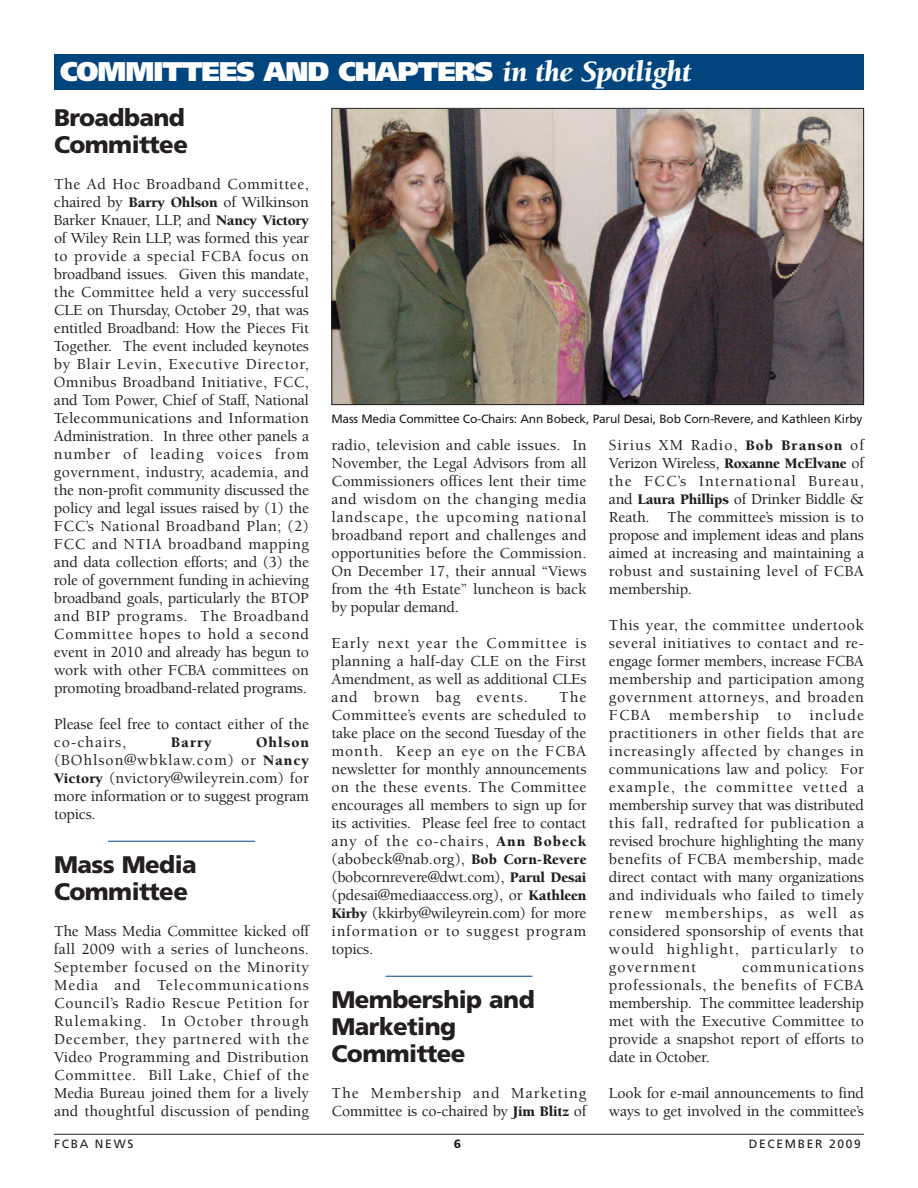
<style>
.page{position:relative;width:918px;height:1188px;background:#fff}
.page>*{position:absolute;margin:0;border:0;box-sizing:border-box;transform-origin:0 0}
.t1{font:900 27px "Frutiger";letter-spacing:-.035em;color:#fff}
.t2{font:900 24px/27px "Frutiger";letter-spacing:-.025em;color:#231f20}
.t3{font:500 15.75px/18px "Berkeley";letter-spacing:-.005em;color:#231f20;text-align:justify}
.t4{font:500 15.75px/18px "Berkeley";letter-spacing:.06em;color:#231f20}
.t5{font:900 15px "Berkeley";letter-spacing:.065em;color:#231f20}
.t6{font:12px "Frutiger";letter-spacing:-.015em;color:#231f20}
.t7{font:12px "Frutiger";letter-spacing:.14em;color:#231f20}
.t8{font:900 12px "Frutiger";color:#231f20}
.s1{font-family:"Berkeley";font-style:italic;font-size:30px}
.s2{font-weight:900;font-size:15px}
</style>
<div class="page">
<hr style="left:54px;top:1134px;width:810px;height:1px;background:#231f20">
<hr style="left:108px;top:841px;width:147px;height:1px;background:#01457f">
<hr style="left:386px;top:976px;width:146px;height:1px;background:#01457f">
<div style="left:54px;top:54px;width:810px;height:36px;background:#01457f"></div>
<img style="left:334px;top:110px;width:528px;height:293px">
<div style="left:332px;top:108px;width:532px;height:297px;border:1px solid #231f20"></div>
<h1 class="t1" style="left:60px;top:61px;width:633px">COMMITTEES AND CHAPTERS <span class="s1">in the Spotlight</span></h1>
<h2 class="t2" style="left:54px;top:106px;width:136px">Broadband<br>Committee</h2>
<p class="t3" style="left:54px;top:176px;width:257px">The Ad Hoc Broadband Committee, chaired by <span class="s2">Barry Ohlson</span> of Wilkinson Barker Knauer, LLP, and <span class="s2">Nancy Victory </span>of Wiley Rein LLP, was formed this year to provide a special FCBA focus on broadband issues. Given this mandate, the Committee held a very successful CLE on Thursday, October 29, that was entitled Broadband: How the Pieces Fit Together. The event included keynotes by Blair Levin, Executive Director, Omnibus Broadband Initiative, FCC, and Tom Power, Chief of Staff, National Telecommunications and Information Administration. In three other panels a number of leading voices from government, industry, academia, and the non-profit community discussed the policy and legal issues raised by (1) the FCC’s National Broadband Plan; (2)<br>FCC and NTIA broadband mapping and data collection efforts; and (3) the role of government funding in achieving broadband goals, particularly the BTOP and BIP programs. The Broadband Committee hopes to hold a second event in 2010 and already has begun to work with other FCBA committees on promoting broadband-related programs.</p>
<p class="t3" style="left:54px;top:716px;width:257px">Please feel free to contact either of the co-chairs,</p>
<p class="t5" style="left:171px;top:736px;width:43px">Barry</p>
<p class="t5" style="left:256px;top:736px;width:54px">Ohlson</p>
<p class="t3" style="left:54px;top:752px;width:257px">(BOhlson@wbklaw.com) or <span class="s2">Nancy Victory</span> (nvictory@wileyrein.com) for more information or to suggest program topics.</p>
<h2 class="t2" style="left:54px;top:853px;width:144px">Mass Media<br>Committee</h2>
<p class="t3" style="left:54px;top:923px;width:257px">The Mass Media Committee kicked off fall 2009 with a series of luncheons.<br>September focused on the Minority Media and Telecommunications Council’s Radio Rescue Petition for Rulemaking. In October through December, they partnered with the Video Programming and Distribution Committee. Bill Lake, Chief of the Media Bureau joined them for a lively and thoughtful discussion of pending</p>
<p class="t6" style="left:332px;top:414px;width:533px">Mass Media Committee Co-Chairs: Ann Bobeck, Parul Desai, Bob Corn-Revere, and Kathleen Kirby</p>
<p class="t3" style="left:332px;top:437px;width:257px">radio, television and cable issues. In November, the Legal Advisors from all Commissioners offices lent their time and wisdom on the changing media landscape, the upcoming national broadband report and challenges and opportunities before the Commission.<br>On December 17, their annual “Views from the 4th Estate” luncheon is back by popular demand.</p>
<p class="t3" style="left:332px;top:635px;width:257px">Early next year the Committee is planning a half-day CLE on the First Amendment, as well as additional CLEs and brown bag events.</p>
<p class="t3" style="left:331px;top:689px;width:257px;text-indent:228px">The Committee’s events are scheduled to take place on the second Tuesday of the month. Keep an eye on the FCBA newsletter for monthly announcements on the these events. The Committee encourages all members to sign up for its activities. Please feel free to contact any of the co-chairs, <span class="s2">Ann Bobeck </span>(abobeck@nab.org), <span class="s2">Bob Corn-Revere </span>(bobcornrevere@dwt.com), <span class="s2">Parul Desai </span>(pdesai@mediaaccess.org), or <span class="s2">Kathleen Kirby</span> (kkirby@wileyrein.com) for more information or to suggest program topics.</p>
<h2 class="t2" style="left:331px;top:988px;width:205px">Membership and<br>Marketing<br>Committee</h2>
<p class="t4" style="left:331px;top:1085px;width:257px">The Membership and Marketing<br>Committee is co-chaired by <span class="s2">Jim Blitz</span> of</p>
<p class="t3" style="left:609px;top:437px;width:257px">Sirius XM Radio, <span class="s2">Bob Branson</span> of Verizon Wireless, <span class="s2">Roxanne McElvane</span> of the FCC’s International Bureau, and <span class="s2">Laura Phillips</span> of Drinker Biddle &amp; Reath. The committee’s mission is to propose and implement ideas and plans aimed at increasing and maintaining a robust and sustaining level of FCBA membership.</p>
<p class="t3" style="left:609px;top:617px;width:257px">This year, the committee undertook several initiatives to contact and re&shy;engage former members, increase FCBA membership and participation among government attorneys, and broaden FCBA membership to include practitioners in other fields that are increasingly affected by changes in communications law and policy. For example, the committee vetted a membership survey that was distributed this fall, redrafted for publication a revised brochure highlighting the many benefits of FCBA membership, made direct contact with many organizations and individuals who failed to timely renew memberships, as well as considered sponsorship of events that would highlight, particularly to government</p>
<p class="t3" style="left:609px;top:959px;width:257px;text-indent:133px">communications professionals, the benefits of FCBA membership. The committee leadership met with the Executive Committee to provide a snapshot report of efforts to date in October.</p>
<p class="t3" style="left:609px;top:1085px;width:257px">Look for e-mail announcements to find ways to get involved in the committee’s</p>
<p class="t7" style="left:54px;top:1139px;width:81px">FCBA NEWS</p>
<p class="t8" style="left:454px;top:1139px;width:9px">6</p>
<p class="t7" style="left:749px;top:1139px;width:114px">DECEMBER 2009</p>
</div>
